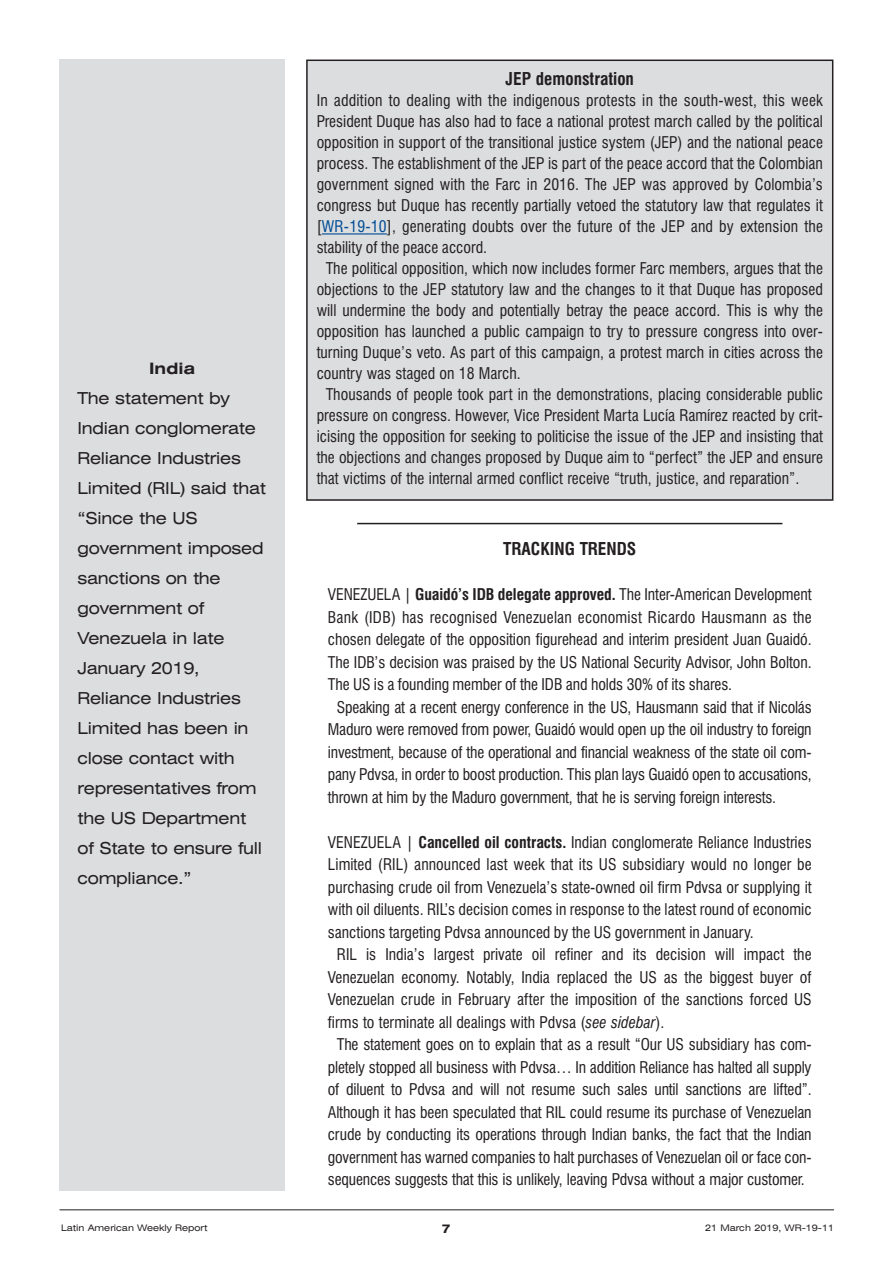
<style>
.page{position:relative;width:893px;height:1263px;background:#fff}
.page>*{position:absolute;margin:0;border:0;box-sizing:border-box;transform-origin:0 0}
.t1{font:700 condensed 17.25px "Swiss 721 BT";color:#231f20}
.t2{font:expanded 16.5px/30px "Swiss 721 BT";letter-spacing:-.015em;color:#231f20}
.t3{font:condensed 15.75px "Swiss 721 BT";color:#231f20}
.t4{font:700 expanded 15.75px "Swiss 721 BT";color:#231f20}
.t5{font:700 expanded 12px "Swiss 721 BT";color:#231f20}
.t6{font:expanded 9px "Swiss 721 BT";color:#231f20}
.s1{color:#014d95}
.s2{font-weight:700}
.s3{font-style:italic}
</style>
<div class="page">
<div style="left:60px;top:60px;width:225px;height:1131px;background:#dcdddf"></div>
<hr style="left:60px;top:1209px;width:774px;height:1px;background:#231f20">
<div style="left:307px;top:60px;width:526px;height:440px;background:#dcdddf"></div>
<div style="left:306px;top:60px;width:527px;height:441px;border:2px solid #231f20"></div>
<hr style="left:322px;top:233px;width:65px;height:1px;background:#014d95">
<hr style="left:357px;top:523px;width:425px;height:1px;background:#231f20">
<p class="t4" style="left:149px;top:359px;width:48px">India</p>
<p class="t2" style="left:78px;top:383px;width:190px">The statement by<br>Indian conglomerate<br>Reliance Industries<br>Limited (RIL) said that “Since the US government imposed sanctions on the government of<br>Venezuela in late<br>January 2019,<br>Reliance Industries<br>Limited has been in close contact with representatives from the US Department of State to ensure full compliance.”</p>
<p class="t1" style="left:506px;top:69px;width:130px">JEP demonstration</p>
<p class="t3" style="left:317px;top:92px;width:508px">In addition to dealing with the indigenous protests in the south-west, this week</p>
<p class="t3" style="left:317px;top:113px;width:508px">President Duque has also had to face a national protest march called by the political</p>
<p class="t3" style="left:317px;top:134px;width:508px">opposition in support of the transitional justice system (JEP) and the national peace</p>
<p class="t3" style="left:317px;top:155px;width:508px">process. The establishment of the JEP is part of the peace accord that the Colombian</p>
<p class="t3" style="left:317px;top:176px;width:508px">government signed with the Farc in 2016. The JEP was approved by Colombia’s</p>
<p class="t3" style="left:317px;top:197px;width:508px">congress but Duque has recently partially vetoed the statutory law that regulates it</p>
<p class="t3" style="left:317px;top:218px;width:508px">[<span class="s1">WR-19-10</span>], generating doubts over the future of the JEP and by extension the</p>
<p class="t3" style="left:317px;top:239px;width:172px">stability of the peace accord.</p>
<p class="t3" style="left:326px;top:260px;width:499px">The political opposition, which now includes former Farc members, argues that the</p>
<p class="t3" style="left:317px;top:281px;width:508px">objections to the JEP statutory law and the changes to it that Duque has proposed</p>
<p class="t3" style="left:317px;top:302px;width:508px">will undermine the body and potentially betray the peace accord. This is why the</p>
<p class="t3" style="left:317px;top:323px;width:508px">opposition has launched a public campaign to try to pressure congress into over-</p>
<p class="t3" style="left:317px;top:344px;width:508px">turning Duque’s veto. As part of this campaign, a protest march in cities across the</p>
<p class="t3" style="left:317px;top:365px;width:206px">country was staged on 18 March.</p>
<p class="t3" style="left:326px;top:386px;width:499px">Thousands of people took part in the demonstrations, placing considerable public</p>
<p class="t3" style="left:317px;top:407px;width:508px">pressure on congress. However, Vice President Marta Lucía Ramírez reacted by crit-</p>
<p class="t3" style="left:317px;top:428px;width:508px">icising the opposition for seeking to politicise the issue of the JEP and insisting that</p>
<p class="t3" style="left:317px;top:449px;width:508px">the objections and changes proposed by Duque aim to “perfect” the JEP and ensure</p>
<p class="t3" style="left:317px;top:470px;width:484px">that victims of the internal armed conflict receive “truth, justice, and reparation”.</p>
<p class="t1" style="left:503px;top:539px;width:135px">TRACKING TRENDS</p>
<p class="t3" style="left:328px;top:586px;width:485px">VENEZUELA | <span class="s2">Guaidó’s IDB delegate approved.</span> The Inter-American Development</p>
<p class="t3" style="left:328px;top:608px;width:485px">Bank (IDB) has recognised Venezuelan economist Ricardo Hausmann as the</p>
<p class="t3" style="left:328px;top:631px;width:485px">chosen delegate of the opposition figurehead and interim president Juan Guaidó.</p>
<p class="t3" style="left:328px;top:653px;width:485px">The IDB’s decision was praised by the US National Security Advisor, John Bolton.</p>
<p class="t3" style="left:328px;top:676px;width:406px">The US is a founding member of the IDB and holds 30% of its shares.</p>
<p class="t3" style="left:337px;top:698px;width:476px">Speaking at a recent energy conference in the US, Hausmann said that if Nicolás</p>
<p class="t3" style="left:328px;top:721px;width:485px">Maduro were removed from power, Guaidó would open up the oil industry to foreign</p>
<p class="t3" style="left:328px;top:743px;width:485px">investment, because of the operational and financial weakness of the state oil com-</p>
<p class="t3" style="left:328px;top:766px;width:485px">pany Pdvsa, in order to boost production. This plan lays Guaidó open to accusations,</p>
<p class="t3" style="left:328px;top:788px;width:450px">thrown at him by the Maduro government, that he is serving foreign interests.</p>
<p class="t3" style="left:328px;top:833px;width:485px">VENEZUELA | <span class="s2">Cancelled oil contracts.</span> Indian conglomerate Reliance Industries</p>
<p class="t3" style="left:328px;top:856px;width:485px">Limited (RIL) announced last week that its US subsidiary would no longer be</p>
<p class="t3" style="left:328px;top:878px;width:485px">purchasing crude oil from Venezuela’s state-owned oil firm Pdvsa or supplying it</p>
<p class="t3" style="left:328px;top:901px;width:485px">with oil diluents. RIL’s decision comes in response to the latest round of economic</p>
<p class="t3" style="left:328px;top:923px;width:427px">sanctions targeting Pdvsa announced by the US government in January.</p>
<p class="t3" style="left:337px;top:946px;width:476px">RIL is India’s largest private oil refiner and its decision will impact the</p>
<p class="t3" style="left:328px;top:968px;width:485px">Venezuelan economy. Notably, India replaced the US as the biggest buyer of</p>
<p class="t3" style="left:328px;top:991px;width:485px">Venezuelan crude in February after the imposition of the sanctions forced US</p>
<p class="t3" style="left:328px;top:1013px;width:338px">firms to terminate all dealings with Pdvsa (<span class="s3">see sidebar</span>).</p>
<p class="t3" style="left:337px;top:1036px;width:476px">The statement goes on to explain that as a result “Our US subsidiary has com-</p>
<p class="t3" style="left:328px;top:1058px;width:485px">pletely stopped all business with Pdvsa… In addition Reliance has halted all supply</p>
<p class="t3" style="left:328px;top:1081px;width:485px">of diluent to Pdvsa and will not resume such sales until sanctions are lifted”.</p>
<p class="t3" style="left:328px;top:1103px;width:485px">Although it has been speculated that RIL could resume its purchase of Venezuelan</p>
<p class="t3" style="left:328px;top:1126px;width:485px">crude by conducting its operations through Indian banks, the fact that the Indian</p>
<p class="t3" style="left:328px;top:1148px;width:485px">government has warned companies to halt purchases of Venezuelan oil or face con-</p>
<p class="t3" style="left:328px;top:1171px;width:478px">sequences suggests that this is unlikely, leaving Pdvsa without a major customer.</p>
<p class="t6" style="left:61px;top:1223px;width:148px">Latin American Weekly Report</p>
<p class="t5" style="left:442px;top:1221px;width:10px">7</p>
<p class="t6" style="left:705px;top:1223px;width:131px">21 March 2019, WR-19-11</p>
</div>
